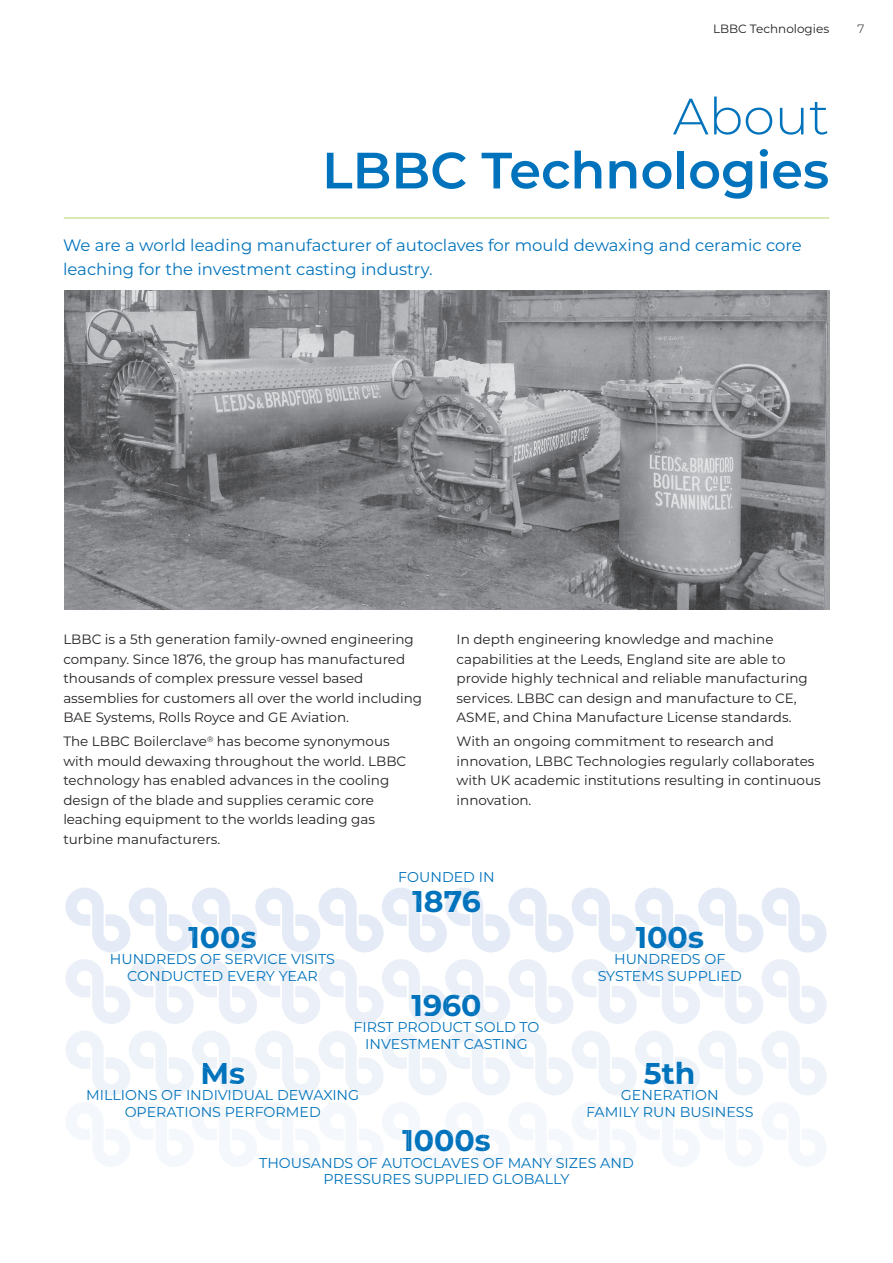
<style>
.page{position:relative;width:893px;height:1263px;background:#fff}
.page>*{position:absolute;margin:0;border:0;box-sizing:border-box;transform-origin:0 0}
.t1{font:600 51px "Montserrat";color:#0073bc}
.t2{font:300 51px "Montserrat";color:#0073bc}
.t3{font:700 30px "Montserrat";color:#0073bc}
.t4{font:16.5px/24px "Montserrat";color:#0073bc}
.t5{font:14.25px/16.5px "Montserrat";color:#0073bc;text-align:center}
.t6{font:13.5px/19.5px "Montserrat";color:#231f20}
.t7{font:12px "Montserrat";color:#231f20}
.t8{font:300 12px "Montserrat";color:#231f20}
</style>
<div class="page">
<img style="left:65px;top:290px;width:764px;height:319px">
<hr style="left:64px;top:218px;width:765px;height:1px;background:#b4d06e">
<svg style="left:65px;top:1031px;width:762px;height:64px"></svg>
<svg style="left:65px;top:888px;width:762px;height:64px"></svg>
<svg style="left:65px;top:959px;width:762px;height:65px"></svg>
<svg style="left:66px;top:1103px;width:760px;height:64px"></svg>
<p class="t7" style="left:713px;top:20px;width:118px">LBBC Technologies</p>
<p class="t8" style="left:858px;top:20px;width:8px">7</p>
<h1 class="t2" style="left:673px;top:82px;width:158px">About</h1>
<h1 class="t1" style="left:322px;top:134px;width:509px">LBBC Technologies</h1>
<p class="t4" style="left:63px;top:232px;width:740px">We are a world leading manufacturer of autoclaves for mould dewaxing and ceramic core leaching for the investment casting industry.</p>
<p class="t6" style="left:63px;top:629px;width:360px">LBBC is a 5th generation family-owned engineering company. Since 1876, the group has manufactured thousands of complex pressure vessel based assemblies for customers all over the world including BAE Systems, Rolls Royce and GE Aviation.</p>
<p class="t6" style="left:63px;top:731px;width:344px">The LBBC Boilerclave<sup>®</sup> has become synonymous with mould dewaxing throughout the world. LBBC technology has enabled advances in the cooling design of the blade and supplies ceramic core leaching equipment to the worlds leading gas turbine manufacturers.</p>
<p class="t6" style="left:457px;top:629px;width:353px">In depth engineering knowledge and machine capabilities at the Leeds, England site are able to provide highly technical and reliable manufacturing services. LBBC can design and manufacture to CE, ASME, and China Manufacture License standards.</p>
<p class="t6" style="left:457px;top:731px;width:366px">With an ongoing commitment to research and innovation, LBBC Technologies regularly collaborates with UK academic institutions resulting in continuous innovation.</p>
<p class="t5" style="left:398px;top:868px;width:98px">FOUNDED IN</p>
<h2 class="t3" style="left:188px;top:915px;width:70px">100s</h2>
<p class="t5" style="left:110px;top:950px;width:227px">HUNDREDS OF SERVICE VISITS<br>CONDUCTED EVERY YEAR</p>
<h2 class="t3" style="left:200px;top:1051px;width:46px">Ms</h2>
<h2 class="t3" style="left:412px;top:880px;width:70px">1876</h2>
<h2 class="t3" style="left:411px;top:983px;width:72px">1960</h2>
<p class="t5" style="left:353px;top:1018px;width:188px">FIRST PRODUCT SOLD TO</p>
<p class="t5" style="left:365px;top:1035px;width:164px">INVESTMENT CASTING</p>
<p class="t5" style="left:86px;top:1086px;width:274px">MILLIONS OF INDIVIDUAL DEWAXING</p>
<p class="t5" style="left:125px;top:1103px;width:198px">OPERATIONS PERFORMED</p>
<h2 class="t3" style="left:402px;top:1119px;width:90px">1000s</h2>
<h2 class="t3" style="left:635px;top:915px;width:70px">100s</h2>
<p class="t5" style="left:614px;top:950px;width:113px">HUNDREDS OF</p>
<p class="t5" style="left:598px;top:967px;width:146px">SYSTEMS SUPPLIED</p>
<h2 class="t3" style="left:644px;top:1051px;width:53px">5th</h2>
<p class="t5" style="left:621px;top:1086px;width:99px">GENERATION</p>
<p class="t5" style="left:586px;top:1103px;width:169px">FAMILY RUN BUSINESS</p>
<p class="t5" style="left:259px;top:1154px;width:376px">THOUSANDS OF AUTOCLAVES OF MANY SIZES AND</p>
<p class="t5" style="left:323px;top:1170px;width:247px">PRESSURES SUPPLIED GLOBALLY</p>
</div>
